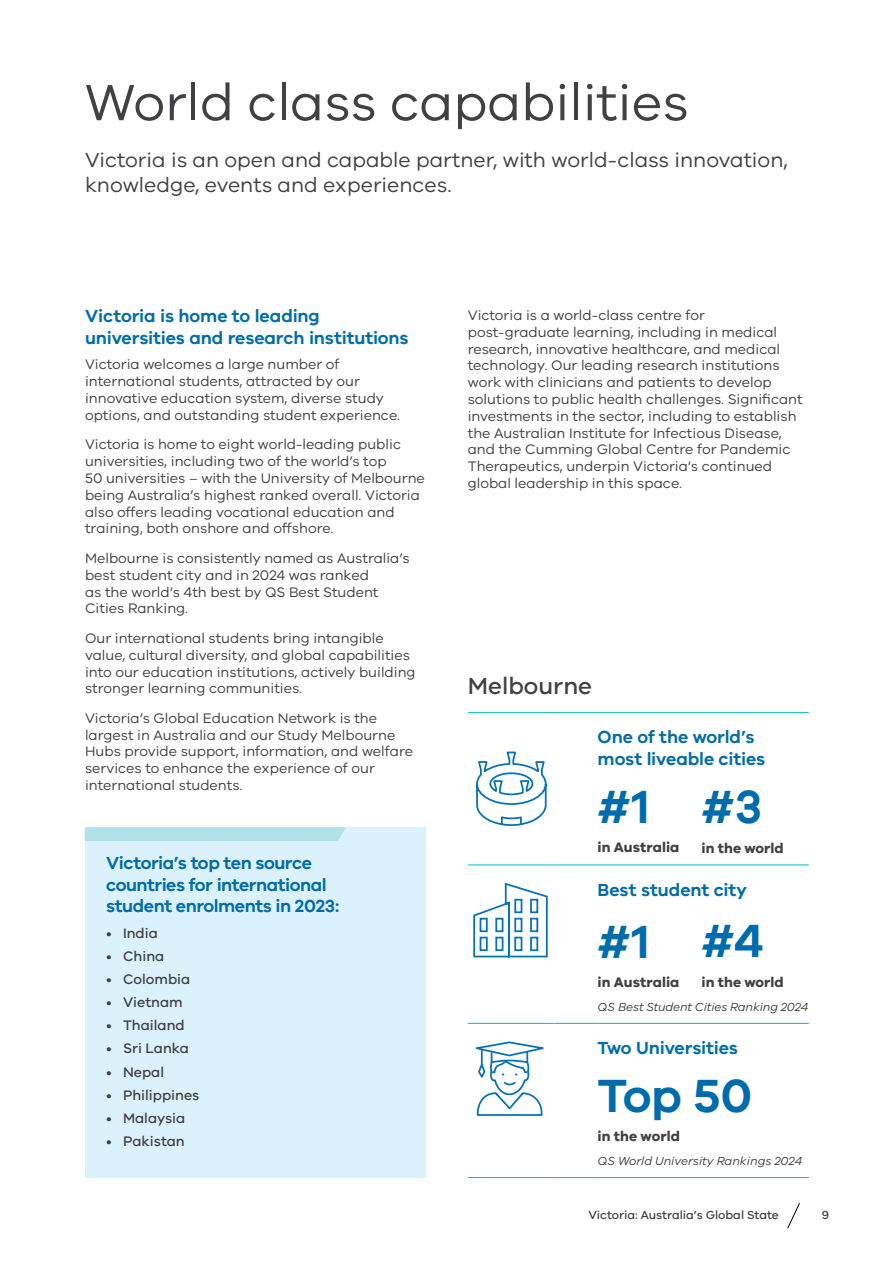
<style>
.page{position:relative;width:893px;height:1263px;background:#fff}
.page>*{position:absolute;margin:0;border:0;box-sizing:border-box;transform-origin:0 0}
.t1{font:52.5px "VIC";color:#414042}
.t2{font:600 48px "VIC";color:#006cab}
.t3{font:500 24px "VIC";color:#414042}
.t4{font:21px/25.2px "VIC";color:#414042}
.t5{font:600 18px/21.6px "VIC";letter-spacing:-.01em;color:#006cab}
.t6{font:14.25px/16.8px "VIC";color:#414042}
.t7{font:500 14.25px "VIC";color:#414042}
.t8{font:700 14.25px "VIC";letter-spacing:.005em;color:#414042}
.t9{font:italic 12px "VIC";letter-spacing:-.01em;color:#414042}
.t10{font:500 12px "VIC";color:#414042}
.s1{font-weight:400}
</style>
<div class="page">
<svg style="left:787px;top:1203px;width:13px;height:26px"></svg>
<hr style="left:468px;top:864px;width:87px;height:1px;background:#00bac0">
<hr style="left:555px;top:864px;width:43px;height:1px;background:#00bac0">
<hr style="left:598px;top:864px;width:211px;height:1px;background:#00bac0">
<hr style="left:468px;top:1023px;width:87px;height:1px;background:#00bac0">
<hr style="left:555px;top:1023px;width:43px;height:1px;background:#00bac0">
<hr style="left:598px;top:1023px;width:211px;height:1px;background:#00bac0">
<hr style="left:468px;top:1177px;width:87px;height:1px;background:#00bac0">
<hr style="left:555px;top:1177px;width:43px;height:1px;background:#00bac0">
<hr style="left:598px;top:1177px;width:211px;height:1px;background:#00bac0">
<hr style="left:468px;top:712px;width:87px;height:1px;background:#00bac0">
<hr style="left:555px;top:712px;width:43px;height:1px;background:#00bac0">
<hr style="left:598px;top:712px;width:211px;height:1px;background:#00bac0">
<svg style="left:476px;top:751px;width:71px;height:75px"></svg>
<svg style="left:473px;top:882px;width:75px;height:76px"></svg>
<div style="left:476px;top:1041px;width:68px;height:15px;border:2px solid #0571b9;border-radius:50%"></div>
<svg style="left:476px;top:1047px;width:68px;height:69px"></svg>
<div style="left:85px;top:827px;width:340px;height:351px;background:#dbf1fc"></div>
<div style="left:84px;top:827px;width:262px;height:14px;background:#b1e1e9"></div>
<h1 class="t1" style="left:85px;top:71px;width:605px">World class capabilities</h1>
<h3 class="t4" style="left:85px;top:146px;width:704px">Victoria is an open and capable partner, with world-class innovation, knowledge, events and experiences.</h3>
<p class="t5" style="left:85px;top:305px;width:325px">Victoria is home to leading universities and research institutions</p>
<p class="t6" style="left:85px;top:356px;width:316px">Victoria welcomes a large number of international students, attracted by our innovative education system, diverse study options, and outstanding student experience.</p>
<p class="t6" style="left:85px;top:436px;width:341px">Victoria is home to eight world-leading public universities, including two of the world’s top<br>50 universities – with the University of Melbourne being Australia’s highest ranked overall. Victoria also offers leading vocational education and training, both onshore and offshore.</p>
<p class="t6" style="left:85px;top:549px;width:326px">Melbourne is consistently named as Australia’s best student city and in 2024 was ranked<br>as the world’s 4th best by QS Best Student Cities Ranking.</p>
<p class="t6" style="left:85px;top:629px;width:332px">Our international students bring intangible value, cultural diversity, and global capabilities into our education institutions, actively building stronger learning communities.</p>
<p class="t6" style="left:85px;top:709px;width:329px">Victoria’s Global Education Network is the largest in Australia and our Study Melbourne Hubs provide support, information, and welfare services to enhance the experience of our international students.</p>
<p class="t5" style="left:106px;top:852px;width:235px">Victoria’s top ten source countries for international student enrolments in 2023:</p>
<p class="t7" style="left:106px;top:924px;width:53px"><span class="s1">•</span> India</p>
<p class="t7" style="left:106px;top:947px;width:60px"><span class="s1">•</span> China</p>
<p class="t7" style="left:106px;top:970px;width:86px"><span class="s1">•</span> Colombia</p>
<p class="t7" style="left:106px;top:994px;width:78px"><span class="s1">•</span> Vietnam</p>
<p class="t7" style="left:106px;top:1017px;width:80px"><span class="s1">•</span> Thailand</p>
<p class="t7" style="left:106px;top:1040px;width:84px"><span class="s1">•</span> Sri Lanka</p>
<p class="t7" style="left:106px;top:1063px;width:60px"><span class="s1">•</span> Nepal</p>
<p class="t7" style="left:106px;top:1086px;width:95px"><span class="s1">•</span> Philippines</p>
<p class="t7" style="left:106px;top:1110px;width:81px"><span class="s1">•</span> Malaysia</p>
<p class="t7" style="left:106px;top:1133px;width:80px"><span class="s1">•</span> Pakistan</p>
<p class="t6" style="left:468px;top:306px;width:337px">Victoria is a world-class centre for post-graduate learning, including in medical research, innovative healthcare, and medical technology. Our leading research institutions work with clinicians and patients to develop solutions to public health challenges. Significant investments in the sector, including to establish the Australian Institute for Infectious Disease, and the Cumming Global Centre for Pandemic Therapeutics, underpin Victoria’s continued global leadership in this space.</p>
<h3 class="t3" style="left:468px;top:672px;width:126px">Melbourne</h3>
<p class="t5" style="left:598px;top:726px;width:169px">One of the world’s most liveable cities</p>
<h2 class="t2" style="left:598px;top:777px;width:54px">#1</h2>
<p class="t8" style="left:598px;top:838px;width:83px">in Australia</p>
<p class="t5" style="left:598px;top:878px;width:151px">Best student city</p>
<h2 class="t2" style="left:598px;top:912px;width:54px">#1</h2>
<p class="t8" style="left:598px;top:973px;width:83px">in Australia</p>
<p class="t9" style="left:598px;top:999px;width:212px">QS Best Student Cities Ranking 2024</p>
<p class="t5" style="left:598px;top:1037px;width:142px">Two Universities</p>
<h2 class="t2" style="left:598px;top:1066px;width:156px">Top 50</h2>
<p class="t8" style="left:598px;top:1128px;width:84px">in the world</p>
<p class="t9" style="left:598px;top:1153px;width:206px">QS World University Rankings 2024</p>
<h2 class="t2" style="left:702px;top:778px;width:62px">#3</h2>
<p class="t8" style="left:702px;top:839px;width:84px">in the world</p>
<h2 class="t2" style="left:702px;top:912px;width:64px">#4</h2>
<p class="t8" style="left:702px;top:973px;width:84px">in the world</p>
<p class="t10" style="left:588px;top:1208px;width:192px">Victoria: Australia’s Global State</p>
<p class="t10" style="left:822px;top:1208px;width:9px">9</p>
</div>
